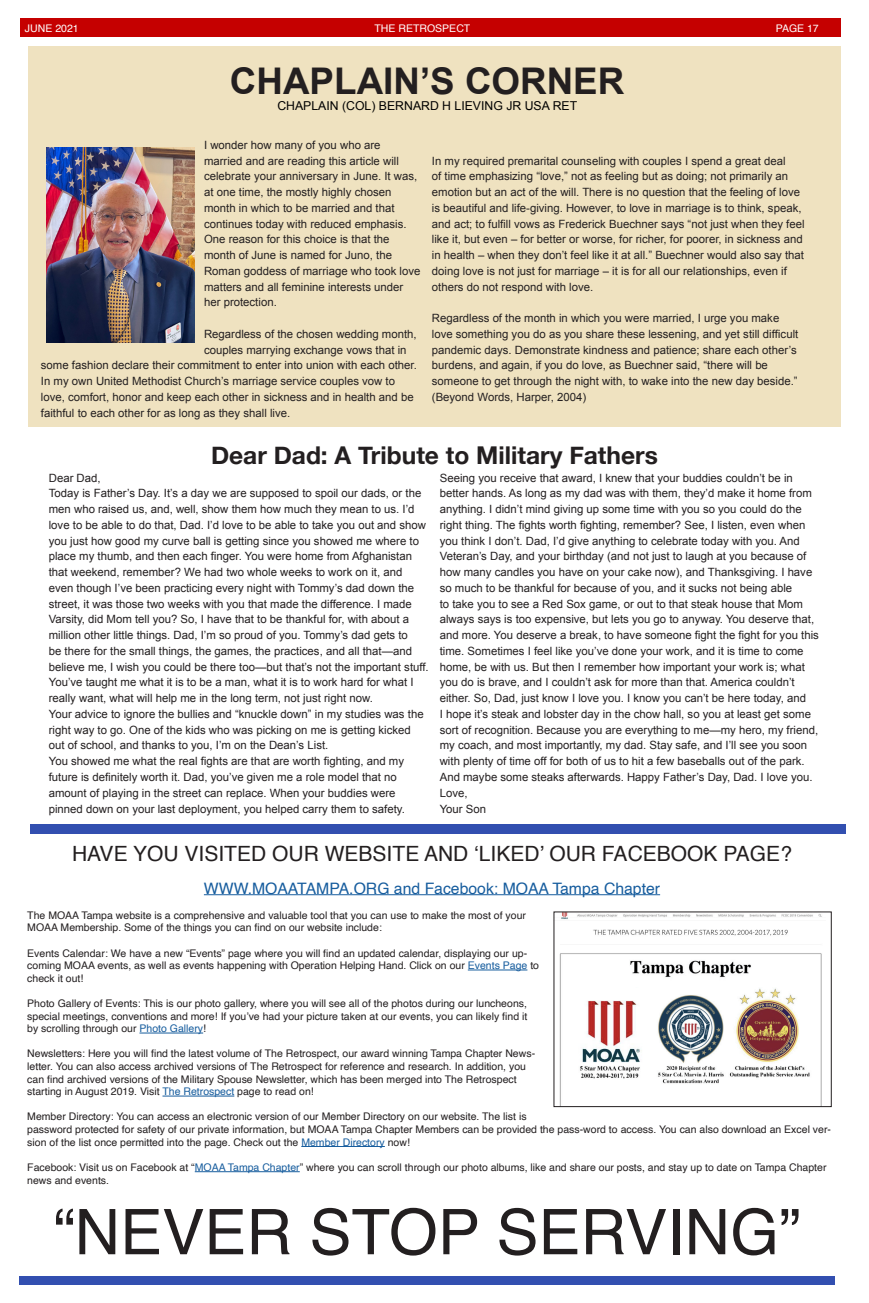
<style>
.page{position:relative;width:869px;height:1303px;background:#fff}
.page>*{position:absolute;margin:0;border:0;box-sizing:border-box;transform-origin:0 0}
.t1{font:63px "Helvetica";color:#231f20}
.t2{font:700 36.75px "Arial";color:#231f20}
.t3{font:700 24.5px "Helvetica Neue";color:#231f20}
.t4{font:21px "Helvetica";color:#231f20}
.t5{font:15.75px "Helvetica";color:#175d9e}
.t6{font:12.25px "Arial";color:#000}
.t7{font:11.38px/15.8px "Arial";color:#231f20}
.t8{font:10.5px/12.6px "Helvetica";color:#231f20}
.t9{font:10.5px "Helvetica";color:#fff}
.s1{color:#175d9e}
</style>
<div class="page">
<div style="left:20px;top:18px;width:820px;height:19px;background:#c50000"></div>
<div style="left:19px;top:1275px;width:815px;height:9px;background:#324fb0"></div>
<div style="left:30px;top:824px;width:815px;height:9px;background:#324fb0"></div>
<hr style="left:204px;top:894px;width:455px;height:1px;background:#175d9e">
<hr style="left:467px;top:969px;width:60px;height:1px;background:#175d9e">
<hr style="left:139px;top:1032px;width:64px;height:1px;background:#175d9e">
<hr style="left:162px;top:1095px;width:72px;height:1px;background:#175d9e">
<hr style="left:301px;top:1146px;width:83px;height:1px;background:#175d9e">
<hr style="left:195px;top:1171px;width:104px;height:1px;background:#175d9e">
<img style="left:559px;top:913px;width:263px;height:191px">
<div style="left:28px;top:46px;width:812px;height:381px;background:#efe2c0"></div>
<img style="left:46px;top:147px;width:148px;height:196px">
<img style="left:570px;top:988px;width:81px;height:75px">
<div style="left:581px;top:984px;width:50px;height:8px;background:#fff"></div>
<p class="t9" style="left:25px;top:20px;width:55px">JUNE 2021</p>
<p class="t9" style="left:374px;top:20px;width:97px">THE RETROSPECT</p>
<p class="t9" style="left:775px;top:20px;width:44px">PAGE 17</p>
<p class="t2" style="left:230px;top:56px;width:396px">CHAPLAIN’S CORNER</p>
<p class="t6" style="left:277px;top:97px;width:301px">CHAPLAIN (COL) BERNARD H LIEVING JR USA RET</p>
<p class="t7" style="left:204px;top:137px;width:218px">I wonder how many of you who are married and are reading this article will celebrate your anniversary in June. It was, at one time, the mostly highly chosen month in which to be married and that continues today with reduced emphasis.<br>One reason for this choice is that the month of June is named for Juno, the Roman goddess of marriage who took love matters and all feminine interests under her protection.</p>
<p class="t7" style="left:204px;top:326px;width:214px">Regardless of the chosen wedding month,</p>
<p class="t7" style="left:204px;top:342px;width:204px">couples marrying exchange vows that in</p>
<p class="t7" style="left:41px;top:357px;width:377px">some fashion declare their commitment to enter into union with each other.</p>
<p class="t7" style="left:41px;top:373px;width:355px">In my own United Methodist Church’s marriage service couples vow to</p>
<p class="t7" style="left:41px;top:389px;width:374px">love, comfort, honor and keep each other in sickness and in health and be</p>
<p class="t7" style="left:41px;top:405px;width:251px">faithful to each other for as long as they shall live.</p>
<p class="t7" style="left:431px;top:153px;width:374px">In my required premarital counseling with couples I spend a great deal<br>of time emphasizing “love,” not as feeling but as doing; not primarily an emotion but an act of the will. There is no question that the feeling of love is beautiful and life-giving. However, to love in marriage is to think, speak, and act; to fulfill vows as Frederick Buechner says “not just when they feel like it, but even – for better or worse, for richer, for poorer, in sickness and in health – when they don’t feel like it at all.” Buechner would also say that doing love is not just for marriage – it is for all our relationships, even if others do not respond with love.</p>
<p class="t7" style="left:431px;top:310px;width:368px">Regardless of the month in which you were married, I urge you make love something you do as you share these lessening, and yet still difficult pandemic days. Demonstrate kindness and patience; share each other’s burdens, and again, if you do love, as Buechner said, “there will be someone to get through the night with, to wake into the new day beside.” (Beyond Words, Harper, 2004)</p>
<p class="t3" style="left:211px;top:436px;width:448px">Dear Dad: A Tribute to Military Fathers</p>
<p class="t7" style="left:49px;top:470px;width:53px">Dear Dad,</p>
<p class="t7" style="left:49px;top:485px;width:381px">Today is Father’s Day. It’s a day we are supposed to spoil our dads, or the men who raised us, and, well, show them how much they mean to us. I’d love to be able to do that, Dad. I’d love to be able to take you out and show you just how good my curve ball is getting since you showed me where to place my thumb, and then each finger. You were home from Afghanistan that weekend, remember? We had two whole weeks to work on it, and even though I’ve been practicing every night with Tommy’s dad down the street, it was those two weeks with you that made the difference. I made Varsity, did Mom tell you? So, I have that to be thankful for, with about a million other little things. Dad, I’m so proud of you. Tommy’s dad gets to<br>be there for the small things, the games, the practices, and all that—and believe me, I wish you could be there too—but that’s not the important stuff.<br>You’ve taught me what it is to be a man, what it is to work hard for what I really want, what will help me in the long term, not just right now.</p>
<p class="t7" style="left:49px;top:706px;width:376px">Your advice to ignore the bullies and “knuckle down” in my studies was the right way to go. One of the kids who was picking on me is getting kicked out of school, and thanks to you, I’m on the Dean’s List.</p>
<p class="t7" style="left:49px;top:753px;width:357px">You showed me what the real fights are that are worth fighting, and my future is definitely worth it. Dad, you’ve given me a role model that no amount of playing in the street can replace. When your buddies were pinned down on your last deployment, you helped carry them to safety.</p>
<p class="t7" style="left:439px;top:470px;width:380px">Seeing you receive that award, I knew that your buddies couldn’t be in better hands. As long as my dad was with them, they’d make it home from anything. I didn’t mind giving up some time with you so you could do the right thing. The fights worth fighting, remember? See, I listen, even when you think I don’t. Dad, I’d give anything to celebrate today with you. And Veteran’s Day, and your birthday (and not just to laugh at you because of how many candles you have on your cake now), and Thanksgiving. I have so much to be thankful for because of you, and it sucks not being able<br>to take you to see a Red Sox game, or out to that steak house that Mom always says is too expensive, but lets you go to anyway. You deserve that, and more. You deserve a break, to have someone fight the fight for you this time. Sometimes I feel like you’ve done your work, and it is time to come home, be with us. But then I remember how important your work is; what you do is brave, and I couldn’t ask for more than that. America couldn’t either. So, Dad, just know I love you. I know you can’t be here today, and<br>I hope it’s steak and lobster day in the chow hall, so you at least get some sort of recognition. Because you are everything to me—my hero, my friend, my coach, and most importantly, my dad. Stay safe, and I’ll see you soon with plenty of time off for both of us to hit a few baseballs out of the park.<br>And maybe some steaks afterwards. Happy Father’s Day, Dad. I love you.</p>
<p class="t7" style="left:439px;top:785px;width:29px">Love,</p>
<p class="t7" style="left:439px;top:800px;width:48px">Your Son</p>
<p class="t4" style="left:72px;top:837px;width:721px">HAVE YOU VISITED OUR WEBSITE AND ‘LIKED’ OUR FACEBOOK PAGE?</p>
<p class="t5" style="left:204px;top:875px;width:457px">WWW.MOAATAMPA.ORG and Facebook: MOAA Tampa Chapter</p>
<p class="t8" style="left:27px;top:909px;width:500px">The MOAA Tampa website is a comprehensive and valuable tool that you can use to make the most of your<br>MOAA Membership. Some of the things you can find on our website include:</p>
<p class="t8" style="left:27px;top:946px;width:513px">Events Calendar: We have a new “Events” page where you will find an updated calendar, displaying our up&shy;coming MOAA events, as well as events happening with Operation Helping Hand. Click on our <span class="s1">Events Page</span> to check it out!</p>
<p class="t8" style="left:27px;top:997px;width:501px;text-align:justify">Photo Gallery of Events: This is our photo gallery, where you will see all of the photos during our luncheons, special meetings, conventions and more! If you’ve had your picture taken at our events, you can likely find it by scrolling through our <span class="s1">Photo Gallery</span>!</p>
<p class="t8" style="left:27px;top:1047px;width:509px">Newsletters: Here you will find the latest volume of The Retrospect, our award winning Tampa Chapter News&shy;letter. You can also access archived versions of The Retrospect for reference and research. In addition, you can find archived versions of the Military Spouse Newsletter, which has been merged into The Retrospect starting in August 2019. Visit <span class="s1">The Retrospect</span> page to read on!</p>
<p class="t8" style="left:27px;top:1110px;width:804px">Member Directory: You can access an electronic version of our Member Directory on our website. The list is<br>password protected for safety of our private information, but MOAA Tampa Chapter Members can be provided the pass-word to access. You can also download an Excel ver&shy;sion of the list once permitted into the page. Check out the <span class="s1">Member Directory</span> now!</p>
<p class="t8" style="left:27px;top:1161px;width:800px">Facebook: Visit us on Facebook at “<span class="s1">MOAA Tampa Chapter</span>” where you can scroll through our photo albums, like and share our posts, and stay up to date on Tampa Chapter news and events.</p>
<p class="t1" style="left:54px;top:1183px;width:747px">“NEVER STOP SERVING”</p>
</div>
